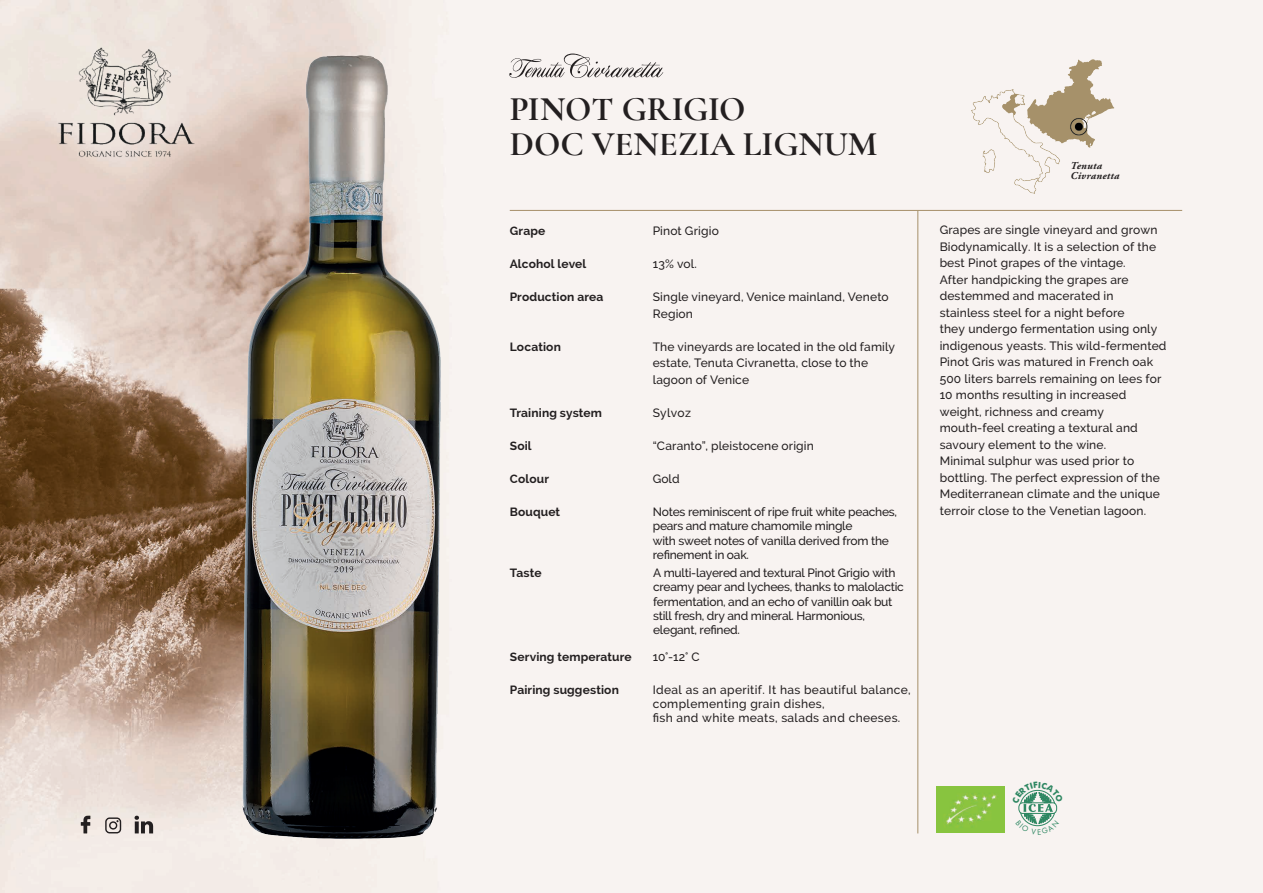
<style>
.page{position:relative;width:1263px;height:893px;background:#fff}
.page>*{position:absolute;margin:0;border:0;box-sizing:border-box;transform-origin:0 0}
.t1{font:700 34.5px/34.5px "Cormorant Garamond";color:#231f20}
.t2{font:500 12px/16.5px "Raleway";letter-spacing:.01em;color:#231f20}
.t3{font:500 12px/14.4px "Raleway";letter-spacing:-.02em;color:#231f20}
.t4{font:700 12px "Raleway";letter-spacing:.015em;color:#231f20}
.t5{font:500 12px/14.4px "Raleway";letter-spacing:.03em;color:#231f20}
.t6{font:italic 700 10.5px/10.5px "Adobe Garamond Pro";letter-spacing:.03em;color:#231f20}
</style>
<div class="page">
<img style="left:0;top:0;width:1263px;height:893px">
<img style="left:936px;top:786px;width:68px;height:47px">
<img style="left:968px;top:55px;width:149px;height:149px">
<svg style="left:81px;top:816px;width:9px;height:17px"></svg>
<svg style="left:105px;top:817px;width:16px;height:16px"></svg>
<svg style="left:135px;top:816px;width:18px;height:17px"></svg>
<img style="left:36px;top:45px;width:162px;height:114px">
<hr style="left:917px;top:211px;width:1px;height:622px;background:#a68f69">
<hr style="left:510px;top:210px;width:672px;height:1px;background:#a68f69">
<svg style="left:509px;top:54px;width:154px;height:24px"></svg>
<img style="left:243px;top:56px;width:197px;height:782px">
<svg style="left:1012px;top:782px;width:51px;height:53px"></svg>
<h1 class="t1" style="left:510px;top:92px;width:369px">PINOT GRIGIO<br>DOC VENEZIA LIGNUM</h1>
<p class="t4" style="left:510px;top:224px;width:37px">Grape</p>
<p class="t2" style="left:653px;top:223px;width:68px">Pinot Grigio</p>
<p class="t4" style="left:510px;top:257px;width:78px">Alcohol level</p>
<p class="t2" style="left:653px;top:256px;width:46px">13% vol.</p>
<p class="t4" style="left:510px;top:290px;width:95px">Production area</p>
<p class="t2" style="left:653px;top:289px;width:237px">Single vineyard, Venice mainland, Veneto<br>Region</p>
<p class="t4" style="left:510px;top:340px;width:53px">Location</p>
<p class="t2" style="left:653px;top:338px;width:244px">The vineyards are located in the old family estate, Tenuta Civranetta, close to the lagoon of Venice</p>
<p class="t4" style="left:510px;top:406px;width:94px">Training system</p>
<p class="t2" style="left:653px;top:404px;width:40px">Sylvoz</p>
<p class="t4" style="left:510px;top:439px;width:24px">Soil</p>
<p class="t2" style="left:653px;top:437px;width:163px">“Caranto”, pleistocene origin</p>
<p class="t4" style="left:510px;top:472px;width:41px">Colour</p>
<p class="t2" style="left:653px;top:470px;width:28px">Gold</p>
<p class="t4" style="left:510px;top:505px;width:52px">Bouquet</p>
<p class="t3" style="left:653px;top:504px;width:246px">Notes reminiscent of ripe fruit white peaches, pears and mature chamomile mingle<br>with sweet notes of vanilla derived from the refinement in oak.</p>
<p class="t4" style="left:510px;top:566px;width:33px">Taste</p>
<p class="t3" style="left:653px;top:565px;width:252px">A multi-layered and textural Pinot Grigio with creamy pear and lychees, thanks to malolactic fermentation, and an echo of vanillin oak but still fresh, dry and mineral. Harmonious, elegant, refined.</p>
<p class="t4" style="left:510px;top:649px;width:124px">Serving temperature</p>
<p class="t2" style="left:653px;top:648px;width:48px">10°-12° C</p>
<p class="t4" style="left:510px;top:682px;width:111px">Pairing suggestion</p>
<p class="t5" style="left:653px;top:682px;width:259px">Ideal as an aperitif. It has beautiful balance, complementing grain dishes,<br>fish and white meats, salads and cheeses.</p>
<p class="t6" style="left:1070px;top:160px;width:51px">Tenuta<br>Civranetta</p>
<p class="t2" style="left:940px;top:222px;width:228px">Grapes are single vineyard and grown Biodynamically. It is a selection of the best Pinot grapes of the vintage.<br>After handpicking the grapes are destemmed and macerated in stainless steel for a night before<br>they undergo fermentation using only indigenous yeasts. This wild-fermented Pinot Gris was matured in French oak 500 liters barrels remaining on lees for 10 months resulting in increased weight, richness and creamy mouth-feel creating a textural and savoury element to the wine.<br>Minimal sulphur was used prior to bottling. The perfect expression of the Mediterranean climate and the unique terroir close to the Venetian lagoon.</p>
</div>
